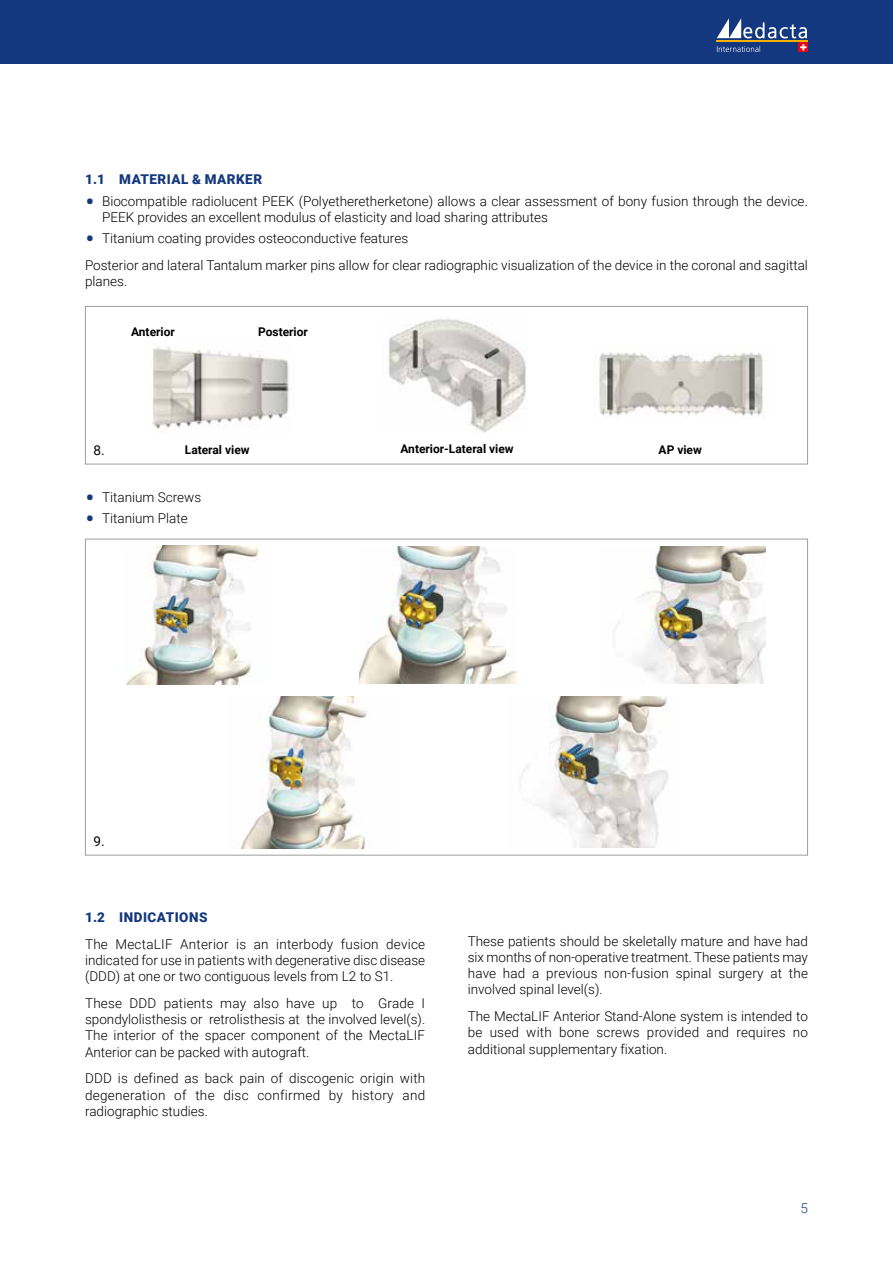
<style>
.page{position:relative;width:893px;height:1263px;background:#fff}
.page>*{position:absolute;margin:0;border:0;box-sizing:border-box;transform-origin:0 0}
.t1{font:300 13.5px/16.2px "Roboto";color:#000;text-align:justify}
.t2{font:900 13.5px "Roboto";letter-spacing:.035em;color:#14387f}
.t3{font:13.5px "Roboto";color:#000}
.t4{font:300 13.5px "Roboto";color:#14387f}
.t5{font:700 12px "Roboto";color:#000}
.s1{font-size:30px;color:#14387f}
</style>
<div class="page">
<div style="left:0;top:0;width:893px;height:64px;background:#14387f"></div>
<hr style="left:716px;top:40px;width:92px;height:1px;background:#f9b000">
<svg style="left:717px;top:18px;width:90px;height:20px"></svg>
<svg style="left:799px;top:43px;width:9px;height:9px"></svg>
<svg style="left:800px;top:44px;width:6px;height:6px"></svg>
<svg style="left:717px;top:46px;width:43px;height:6px"></svg>
<img style="left:599px;top:352px;width:164px;height:64px">
<img style="left:388px;top:319px;width:138px;height:114px">
<img style="left:152px;top:346px;width:137px;height:83px">
<div style="left:85px;top:306px;width:723px;height:158px;border:1px solid #9d9d9c"></div>
<img style="left:126px;top:546px;width:133px;height:138px">
<img style="left:359px;top:546px;width:157px;height:138px">
<img style="left:613px;top:546px;width:152px;height:138px">
<img style="left:519px;top:696px;width:151px;height:152px">
<img style="left:241px;top:696px;width:129px;height:153px">
<p class="t2" style="left:85px;top:170px;width:178px">1.1 MATERIAL &amp; MARKER</p>
<p class="t1" style="left:102px;top:192px;width:707px;text-indent:-17px"><span class="s1">•</span> Biocompatible radiolucent PEEK (Polyetheretherketone) allows a clear assessment of bony fusion through the device.<br>PEEK provides an excellent modulus of elasticity and load sharing attributes</p>
<p class="t1" style="left:85px;top:225px;width:724px;line-height:26.8px"><span class="s1">•</span> Titanium coating provides osteoconductive features<br>Posterior and lateral Tantalum marker pins allow for clear radiographic visualization of the device in the coronal and sagittal</p>
<p class="t1" style="left:85px;top:273px;width:44px">planes.</p>
<p class="t5" style="left:131px;top:323px;width:45px">Anterior</p>
<p class="t5" style="left:258px;top:323px;width:51px">Posterior</p>
<p class="t5" style="left:185px;top:442px;width:66px">Lateral view</p>
<p class="t5" style="left:400px;top:440px;width:115px">Anterior-Lateral view</p>
<p class="t5" style="left:659px;top:442px;width:45px">AP view</p>
<p class="t3" style="left:94px;top:441px;width:13px">8.</p>
<p class="t1" style="left:85px;top:488px;width:118px"><span class="s1">•</span> Titanium Screws</p>
<p class="t1" style="left:85px;top:510px;width:104px"><span class="s1">•</span> Titanium Plate</p>
<p class="t3" style="left:94px;top:832px;width:13px">9.</p>
<p class="t2" style="left:85px;top:908px;width:124px">1.2 INDICATIONS</p>
<p class="t1" style="left:85px;top:935px;width:342px">The MectaLIF Anterior is an interbody fusion device indicated for use in patients with degenerative disc disease (DDD) at one or two contiguous levels from L2 to S1.</p>
<p class="t1" style="left:85px;top:994px;width:342px">These DDD patients may also have up to Grade I spondylolisthesis or retrolisthesis at the involved level(s).<br>The interior of the spacer component of the MectaLIF Anterior can be packed with autograft.</p>
<p class="t1" style="left:85px;top:1070px;width:342px">DDD is defined as back pain of discogenic origin with degeneration of the disc confirmed by history and radiographic studies.</p>
<p class="t1" style="left:468px;top:932px;width:342px">These patients should be skeletally mature and have had six months of non-operative treatment. These patients may have had a previous non-fusion spinal surgery at the involved spinal level(s).</p>
<p class="t1" style="left:468px;top:1008px;width:342px">The MectaLIF Anterior Stand-Alone system is intended to be used with bone screws provided and requires no additional supplementary fixation.</p>
<p class="t4" style="left:800px;top:1198px;width:9px">5</p>
</div>
